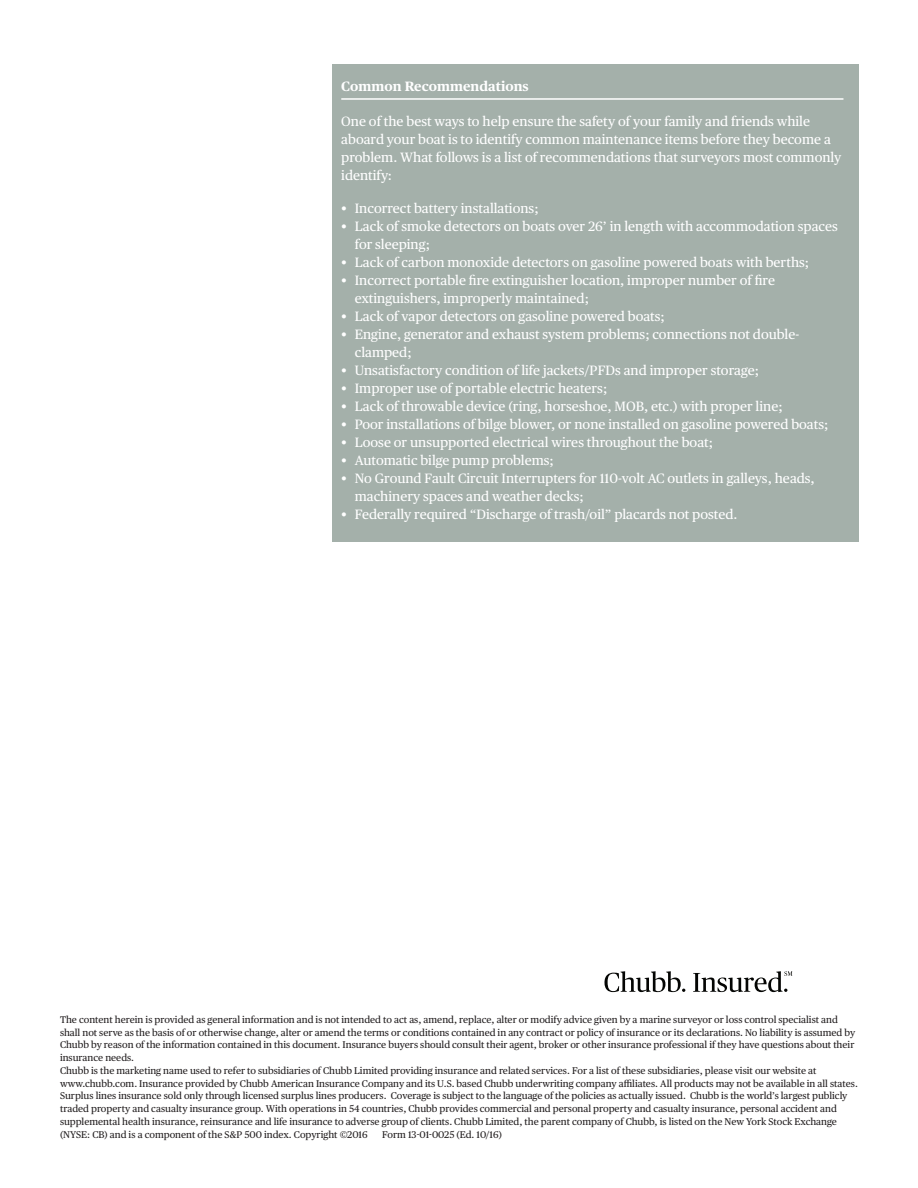
<style>
.page{position:relative;width:918px;height:1188px;background:#fff}
.page>*{position:absolute;margin:0;border:0;box-sizing:border-box;transform-origin:0 0}
.t1{font:13.5px/18px "Chubb Publico Text";color:#fff}
.t2{font:700 13.5px "Chubb Publico Text";color:#fff}
.t3{font:9.75px/12.8px "Chubb Publico Text";color:#231f20}
</style>
<div class="page">
<svg style="left:604px;top:971px;width:81px;height:21px"></svg>
<svg style="left:693px;top:971px;width:99px;height:21px"></svg>
<div style="left:332px;top:65px;width:526px;height:477px;background:#a4b0aa"></div>
<hr style="left:341px;top:98px;width:502px;height:2px;background:#fff">
<h1 class="t2" style="left:341px;top:76px;width:189px">Common Recommendations</h1>
<p class="t1" style="left:341px;top:111px;width:502px">One of the best ways to help ensure the safety of your family and friends while aboard your boat is to identify common maintenance items before they become a problem. What follows is a list of recommendations that surveyors most commonly identify:</p>
<h1 class="t1" style="left:341px;top:198px;width:199px">• Incorrect battery installations;</h1>
<h1 class="t1" style="left:355px;top:216px;width:485px;text-indent:-14px">• Lack of smoke detectors on boats over 26’ in length with accommodation spaces for sleeping;</h1>
<h1 class="t1" style="left:341px;top:252px;width:469px">• Lack of carbon monoxide detectors on gasoline powered boats with berths;</h1>
<h1 class="t1" style="left:355px;top:270px;width:422px;text-indent:-14px">• Incorrect portable fire extinguisher location, improper number of fire extinguishers, improperly maintained;</h1>
<h1 class="t1" style="left:341px;top:306px;width:325px">• Lack of vapor detectors on gasoline powered boats;</h1>
<h1 class="t1" style="left:355px;top:324px;width:446px;text-indent:-14px">• Engine, generator and exhaust system problems; connections not double&shy;clamped;</h1>
<h1 class="t1" style="left:341px;top:360px;width:419px">• Unsatisfactory condition of life jackets/PFDs and improper storage;</h1>
<h1 class="t1" style="left:341px;top:378px;width:267px">• Improper use of portable electric heaters;</h1>
<h1 class="t1" style="left:341px;top:396px;width:443px">• Lack of throwable device (ring, horseshoe, MOB, etc.) with proper line;</h1>
<h1 class="t1" style="left:341px;top:414px;width:488px">• Poor installations of bilge blower, or none installed on gasoline powered boats;</h1>
<h1 class="t1" style="left:341px;top:432px;width:373px">• Loose or unsupported electrical wires throughout the boat;</h1>
<h1 class="t1" style="left:341px;top:450px;width:214px">• Automatic bilge pump problems;</h1>
<h1 class="t1" style="left:355px;top:468px;width:462px;text-indent:-14px">• No Ground Fault Circuit Interrupters for 110-volt AC outlets in galleys, heads, machinery spaces and weather decks;</h1>
<h1 class="t1" style="left:341px;top:504px;width:398px">• Federally required “Discharge of trash/oil” placards not posted.</h1>
<p class="t3" style="left:60px;top:1012px;width:799px">The content herein is provided as general information and is not intended to act as, amend, replace, alter or modify advice given by a marine surveyor or loss control specialist and shall not serve as the basis of or otherwise change, alter or amend the terms or conditions contained in any contract or policy of insurance or its declarations. No liability is assumed by Chubb by reason of the information contained in this document. Insurance buyers should consult their agent, broker or other insurance professional if they have questions about their insurance needs.<br>Chubb is the marketing name used to refer to subsidiaries of Chubb Limited providing insurance and related services. For a list of these subsidiaries, please visit our website at www.chubb.com. Insurance provided by Chubb American Insurance Company and its U.S. based Chubb underwriting company affiliates. All products may not be available in all states.<br>Surplus lines insurance sold only through licensed surplus lines producers. Coverage is subject to the language of the policies as actually issued. Chubb is the world’s largest publicly traded property and casualty insurance group. With operations in 54 countries, Chubb provides commercial and personal property and casualty insurance, personal accident and supplemental health insurance, reinsurance and life insurance to adverse group of clients. Chubb Limited, the parent company of Chubb, is listed on the New York Stock Exchange (NYSE: CB) and is a component of the S&amp;P 500 index. Copyright ©2016</p>
<p class="t3" style="left:382px;top:1127px;width:121px">Form 13-01-0025 (Ed. 10/16)</p>
</div>
